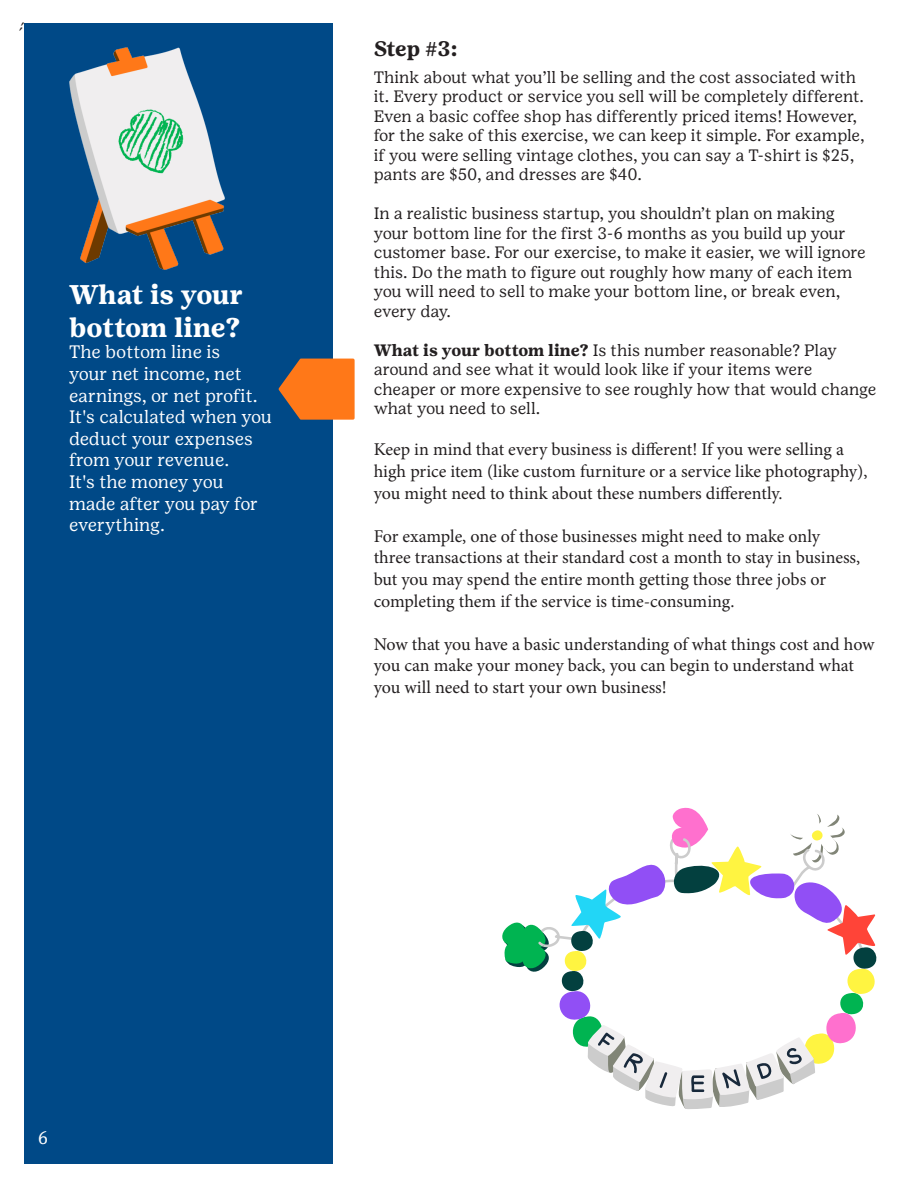
<style>
.page{position:relative;width:918px;height:1188px;background:#fff}
.page>*{position:absolute;margin:0;border:0;box-sizing:border-box;transform-origin:0 0}
.t1{font:700 27px "Girl Scout Text";color:#fff}
.t2{font:700 21px "Girl Scout Text";color:#231f20}
.t3{font:18px/21.6px "Minion Pro";color:#231f20}
.t4{font:18px/21.6px "Girl Scout Text";letter-spacing:-.01em;color:#fff}
.t5{font:18px "Girl Scout Text";color:#231f20}
.t6{font:16.5px/19.5px "Girl Scout Text";color:#231f20}
.s1{font-weight:700}
</style>
<div class="page">
<div style="left:24px;top:24px;width:309px;height:1140px;background:#004987"></div>
<svg style="left:279px;top:359px;width:76px;height:61px;background:#db7228"></svg>
<img style="left:69px;top:48px;width:156px;height:221px">
<svg style="left:502px;top:808px;width:374px;height:301px"></svg>
<p class="t5" style="left:24px;top:21px;width:8px">́́</p>
<p class="t1" style="left:69px;top:278px;width:176px">What is your</p>
<p class="t1" style="left:69px;top:311px;width:173px">bottom line?</p>
<p class="t4" style="left:69px;top:341px;width:204px">The bottom line is<br>your net income, net earnings, or net profit.<br>It's calculated when you deduct your expenses from your revenue.<br>It's the money you made after you pay for everything.</p>
<p class="t2" style="left:374px;top:36px;width:85px">Step #3:</p>
<p class="t6" style="left:374px;top:67px;width:492px">Think about what you’ll be selling and the cost associated with it. Every product or service you sell will be completely different.<br>Even a basic coffee shop has differently priced items! However, for the sake of this exercise, we can keep it simple. For example, if you were selling vintage clothes, you can say a T-shirt is $25, pants are $50, and dresses are $40.</p>
<p class="t6" style="left:374px;top:203px;width:494px">In a realistic business startup, you shouldn’t plan on making your bottom line for the first 3-6 months as you build up your customer base. For our exercise, to make it easier, we will ignore this. Do the math to figure out roughly how many of each item you will need to sell to make your bottom line, or break even, every day.</p>
<p class="t6" style="left:374px;top:340px;width:504px"><span class="s1">What is your bottom line?</span> Is this number reasonable? Play around and see what it would look like if your items were cheaper or more expensive to see roughly how that would change what you need to sell.</p>
<p class="t3" style="left:374px;top:439px;width:495px">Keep in mind that every business is different! If you were selling a high price item (like custom furniture or a service like photography), you might need to think about these numbers differently.</p>
<p class="t3" style="left:374px;top:525px;width:488px">For example, one of those businesses might need to make only three transactions at their standard cost a month to stay in business, but you may spend the entire month getting those three jobs or completing them if the service is time-consuming.</p>
<p class="t3" style="left:374px;top:633px;width:502px">Now that you have a basic understanding of what things cost and how you can make your money back, you can begin to understand what you will need to start your own business!</p>
<p class="t4" style="left:38px;top:1126px;width:12px">6</p>
</div>
